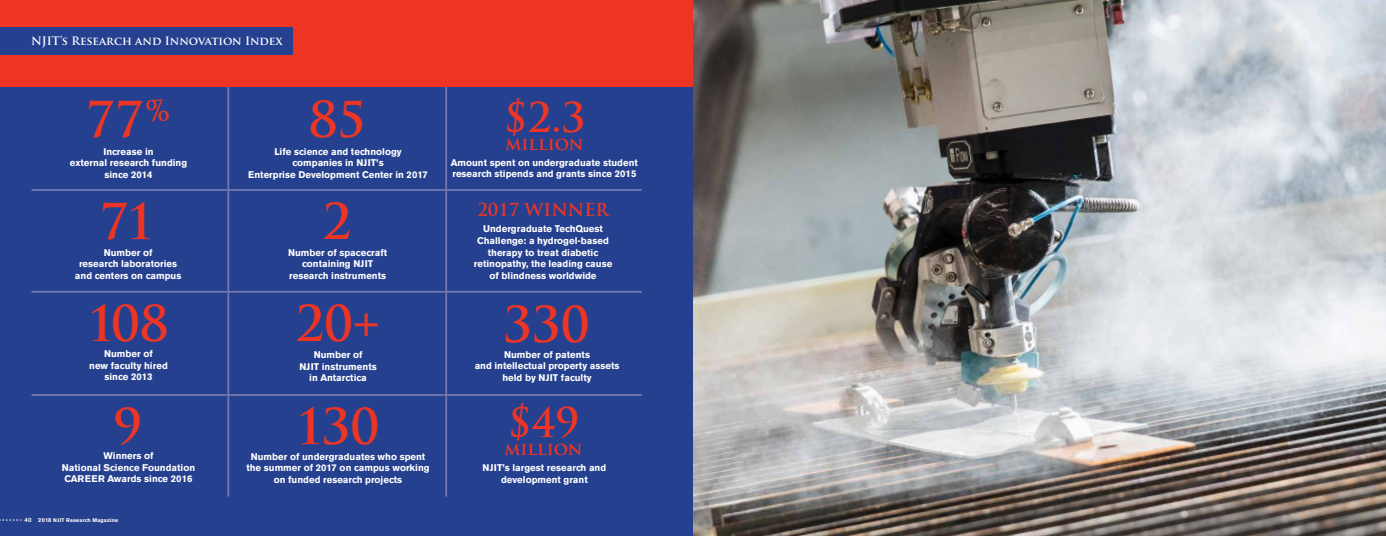
<style>
.page{position:relative;width:1386px;height:536px;background:#fff}
.page>*{position:absolute;margin:0;border:0;box-sizing:border-box;transform-origin:0 0}
.t1{font:700 48.12px "Trajan Pro";color:#ee3524}
.t2{font:700 39.99px "Trajan Pro";color:#ee3524}
.t3{font:700 17.41px "Trajan Pro";color:#ee3524}
.t4{font:700 11.38px "Trajan Pro";color:#fff}
.t5{font:700 9.62px/11.5px "Akzidenz Grotesk BE";color:#fff;text-align:center}
.t6{font:700 5.25px "Akzidenz Grotesk BE";letter-spacing:.03em;color:#fff}
.s1{font-weight:500;font-size:6.12px}
.s2{font-size:5.69px}
</style>
<div class="page">
<div style="left:0;top:87px;width:694px;height:449px;background:#25408f"></div>
<svg style="left:0;top:519px;width:21px;height:1px"></svg>
<hr style="left:227px;top:87px;width:2px;height:409px;background:#7578b0">
<hr style="left:445px;top:87px;width:2px;height:409px;background:#7578b0">
<hr style="left:32px;top:189px;width:610px;height:2px;background:#7578b0">
<hr style="left:32px;top:291px;width:610px;height:1px;background:#7578b0">
<hr style="left:32px;top:394px;width:610px;height:2px;background:#7578b0">
<div style="left:0;top:0;width:693px;height:87px;background:#ee3524"></div>
<div style="left:0;top:28px;width:292px;height:27px;background:#25408f"></div>
<img style="left:693px;top:0;width:693px;height:536px">
<p class="t4" style="left:31px;top:33px;width:253px">NJIT’s Research and Innovation Index</p>
<h1 class="t1" style="left:86px;top:90px;width:86px">77<sup>%</sup></h1>
<p class="t5" style="left:70px;top:145px;width:119px">Increase in<br>external research funding since 2014</p>
<h1 class="t1" style="left:100px;top:191px;width:57px">71</h1>
<p class="t5" style="left:75px;top:247px;width:108px">Number of<br>research laboratories and centers on campus</p>
<h1 class="t1" style="left:87px;top:293px;width:83px">108</h1>
<p class="t5" style="left:89px;top:348px;width:80px">Number of<br>new faculty hired since 2013</p>
<h1 class="t1" style="left:113px;top:397px;width:30px">9</h1>
<p class="t5" style="left:62px;top:450px;width:135px">Winners of<br>National Science Foundation<br>CAREER Awards since 2016</p>
<p class="t6" style="left:25px;top:517px;width:95px"><span class="s1">40</span> <span class="s2">2018</span> NJIT Research Magazine</p>
<h1 class="t1" style="left:309px;top:89px;width:59px">85</h1>
<p class="t5" style="left:248px;top:146px;width:181px">Life science and technology companies in NJIT’s<br>Enterprise Development Center in 2017</p>
<h1 class="t1" style="left:323px;top:192px;width:30px">2</h1>
<p class="t5" style="left:288px;top:246px;width:101px">Number of spacecraft containing NJIT research instruments</p>
<h1 class="t1" style="left:295px;top:294px;width:86px">20+</h1>
<p class="t5" style="left:299px;top:349px;width:79px">Number of<br>NJIT instruments in Antarctica</p>
<h1 class="t1" style="left:296px;top:396px;width:85px">130</h1>
<p class="t5" style="left:246px;top:450px;width:185px">Number of undergraduates who spent the summer of 2017 on campus working on funded research projects</p>
<h2 class="t2" style="left:503px;top:92px;width:83px">$2.3</h2>
<h3 class="t3" style="left:505px;top:133px;width:79px">million</h3>
<p class="t5" style="left:451px;top:157px;width:189px;text-align:left">Amount spent on undergraduate student research stipends and grants since 2015</p>
<h3 class="t3" style="left:478px;top:199px;width:133px">2017 WINNER</h3>
<p class="t5" style="left:474px;top:223px;width:140px">Undergraduate TechQuest<br>Challenge: a hydrogel-based therapy to treat diabetic retinopathy, the leading cause of blindness worldwide</p>
<h1 class="t1" style="left:503px;top:294px;width:88px">330</h1>
<p class="t5" style="left:475px;top:348px;width:146px">Number of patents<br>and intellectual property assets held by NJIT faculty</p>
<h2 class="t2" style="left:507px;top:397px;width:73px">$49</h2>
<h3 class="t3" style="left:504px;top:438px;width:79px">million</h3>
<p class="t5" style="left:483px;top:462px;width:125px">NJIT’s largest research and development grant</p>
</div>
